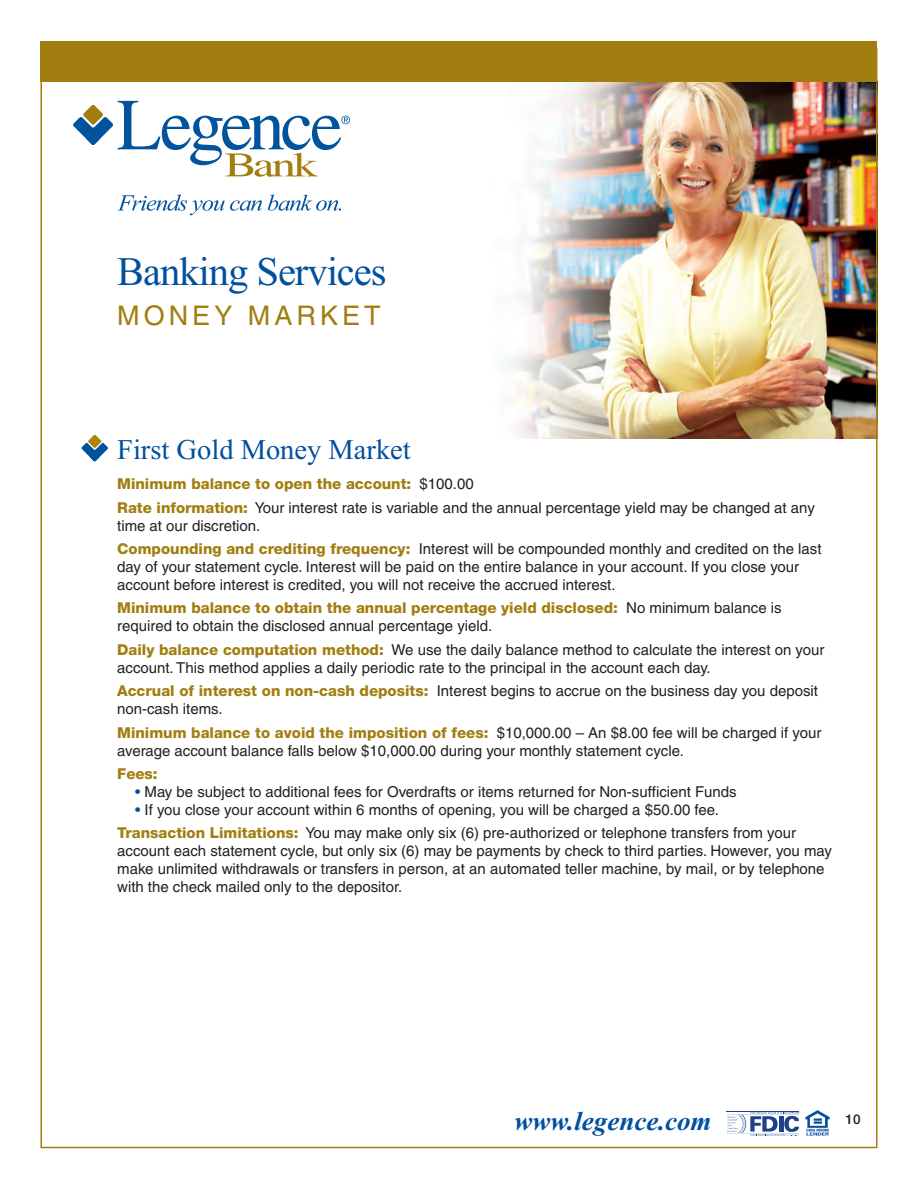
<style>
.page{position:relative;width:918px;height:1188px;background:#fff}
.page>*{position:absolute;margin:0;border:0;box-sizing:border-box;transform-origin:0 0}
.t1{font:40.5px "Times New Roman";letter-spacing:-.025em;color:#01509f}
.t2{font:28.5px "Times New Roman";color:#01509f}
.t3{font:italic 700 27px "Times New Roman";color:#01509f}
.t4{font:27px "Helvetica";letter-spacing:.15em;color:#a27e11}
.t5{font:15px/18px "Helvetica";color:#231f20}
.t6{font:800 15px "Helvetica Neue";color:#a27e11}
.t7{font:500 13.5px "Helvetica Neue";color:#231f20}
.s1{font-family:"Helvetica";font-weight:400;color:#231f20}
.s2{font-family:"Helvetica Neue";font-weight:800;color:#a27e11}
.s3{color:#01509f}
</style>
<div class="page">
<img style="left:805px;top:1110px;width:25px;height:26px">
<hr style="left:727px;top:1111px;width:72px;height:1px;background:#1e4288">
<svg style="left:727px;top:1112px;width:72px;height:24px"></svg>
<img style="left:506px;top:82px;width:369px;height:356px">
<svg style="left:118px;top:194px;width:144px;height:21px"></svg>
<svg style="left:268px;top:195px;width:73px;height:16px"></svg>
<svg style="left:73px;top:101px;width:277px;height:76px"></svg>
<div style="left:40px;top:41px;width:837px;height:41px;background:#a27e11"></div>
<svg style="left:82px;top:435px;width:26px;height:26px"></svg>
<h1 class="t1" style="left:117px;top:257px;width:271px">Banking Services</h1>
<h3 class="t4" style="left:117px;top:306px;width:265px">MONEY MARKET</h3>
<h2 class="t2" style="left:117px;top:439px;width:295px">First Gold Money Market</h2>
<p class="t6" style="left:117px;top:478px;width:358px">Minimum balance to open the account: <span class="s1">$100.00</span></p>
<p class="t5" style="left:117px;top:500px;width:699px"><span class="s2">Rate information:</span> Your interest rate is variable and the annual percentage yield may be changed at any time at our discretion.</p>
<p class="t5" style="left:117px;top:541px;width:706px"><span class="s2">Compounding and crediting frequency:</span> Interest will be compounded monthly and credited on the last day of your statement cycle. Interest will be paid on the entire balance in your account. If you close your account before interest is credited, you will not receive the accrued interest.</p>
<p class="t6" style="left:117px;top:603px;width:666px">Minimum balance to obtain the annual percentage yield disclosed: <span class="s1">No minimum balance is</span></p>
<p class="t5" style="left:117px;top:616px;width:709px;line-height:23.4px">required to obtain the disclosed annual percentage yield.<br><span class="s2">Daily balance computation method:</span> We use the daily balance method to calculate the interest on your</p>
<p class="t5" style="left:117px;top:657px;width:702px;line-height:23.4px">account. This method applies a daily periodic rate to the principal in the account each day.<br><span class="s2">Accrual of interest on non-cash deposits:</span> Interest begins to accrue on the business day you deposit</p>
<p class="t5" style="left:117px;top:701px;width:107px">non-cash items.</p>
<p class="t6" style="left:117px;top:727px;width:706px">Minimum balance to avoid the imposition of fees: <span class="s1">$10,000.00 – An $8.00 fee will be charged if your</span></p>
<p class="t5" style="left:117px;top:743px;width:568px">average account balance falls below $10,000.00 during your monthly statement cycle.</p>
<p class="t6" style="left:117px;top:768px;width:42px">Fees:</p>
<p class="t5" style="left:135px;top:784px;width:603px"><span class="s3">•</span> May be subject to additional fees for Overdrafts or items returned for Non-sufficient Funds</p>
<p class="t5" style="left:117px;top:799px;width:680px;line-height:23.4px;text-indent:18px"><span class="s3">•</span> If you close your account within 6 months of opening, you will be charged a $50.00 fee.<br><span class="s2">Transaction Limitations:</span> You may make only six (6) pre-authorized or telephone transfers from your</p>
<p class="t5" style="left:117px;top:844px;width:716px">account each statement cycle, but only six (6) may be payments by check to third parties. However, you may make unlimited withdrawals or transfers in person, at an automated teller machine, by mail, or by telephone with the check mailed only to the depositor.</p>
<h3 class="t3" style="left:515px;top:1105px;width:198px">www.legence.com</h3>
<p class="t7" style="left:846px;top:1114px;width:17px">10</p>
</div>
